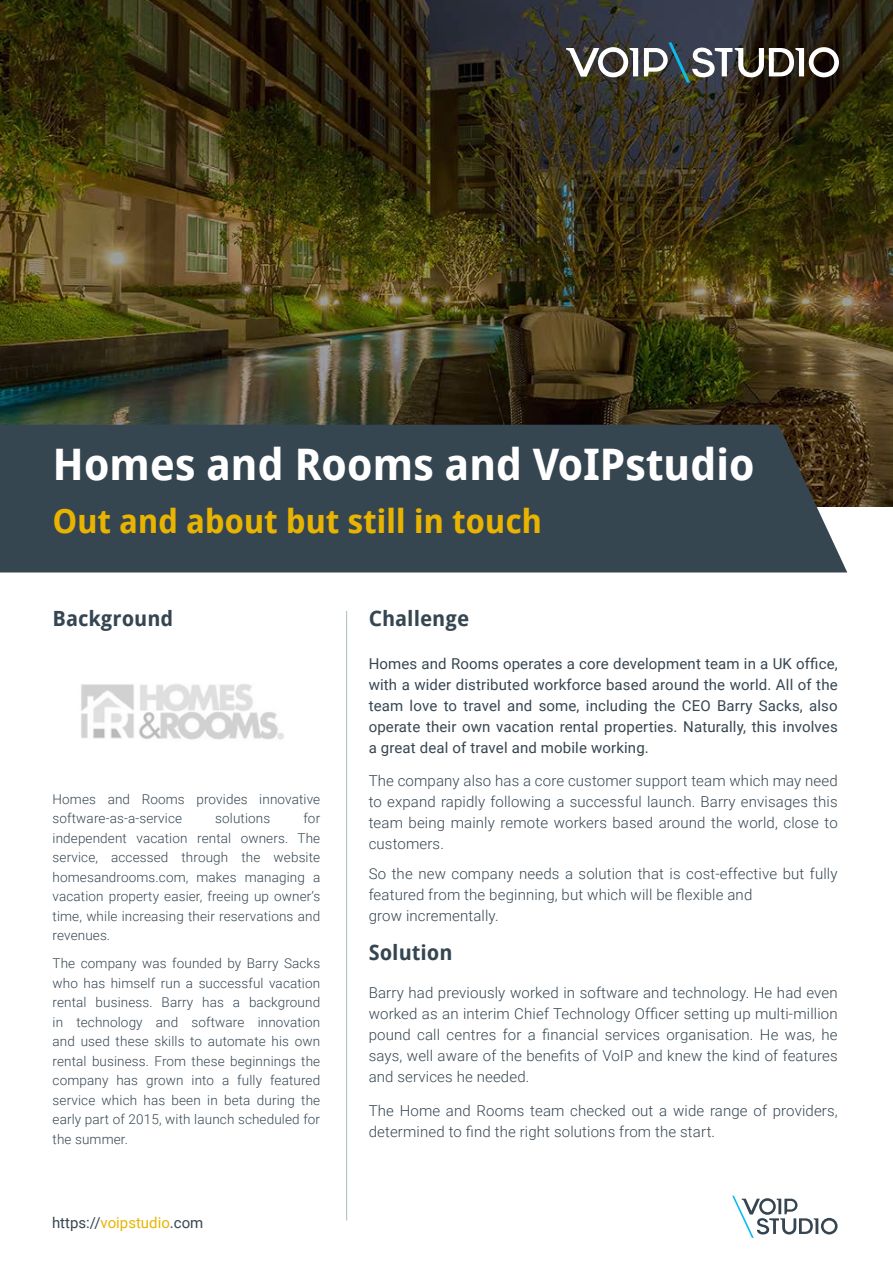
<style>
.page{position:relative;width:893px;height:1263px;background:#fff}
.page>*{position:absolute;margin:0;border:0;box-sizing:border-box;transform-origin:0 0}
.t1{font:700 43.5px "Droid Sans";letter-spacing:-.01em;color:#fff}
.t2{font:700 33px "Droid Sans";letter-spacing:-.01em;color:#e9b400}
.t3{font:700 21px "Droid Sans";color:#364651}
.t4{font:300 15px/21px "Roboto";letter-spacing:.01em;color:#364651;text-align:justify}
.t5{font:15px/21px "Roboto";letter-spacing:.01em;color:#364651;text-align:justify}
.t6{font:300 13.5px/19.5px "Roboto";letter-spacing:.01em;color:#364651;text-align:justify}
.s1{color:#e9b400}
</style>
<div class="page">
<img style="left:0;top:0;width:893px;height:506px">
<div style="left:0;top:425px;width:847px;height:147px;background:#364651"></div>
<svg style="left:566px;top:47px;width:72px;height:30px"></svg>
<img style="left:644px;top:43px;width:195px;height:40px">
<img style="left:81px;top:684px;width:203px;height:56px">
<hr style="left:346px;top:611px;width:1px;height:609px;background:#a7babe">
<svg style="left:732px;top:1196px;width:105px;height:42px"></svg>
<h1 class="t1" style="left:53px;top:440px;width:704px">Homes and Rooms and VoIPstudio</h1>
<h2 class="t2" style="left:53px;top:502px;width:491px">Out and about but still in touch</h2>
<h3 class="t3" style="left:53px;top:607px;width:122px">Background</h3>
<p class="t6" style="left:53px;top:788px;width:269px">Homes and Rooms provides innovative software-as-a-service</p>
<p class="t6" style="left:53px;top:808px;width:269px;text-indent:251px">for independent vacation rental owners. The service, accessed through the website homesandrooms.com, makes managing a vacation property easier, freeing up owner’s time, while increasing their reservations and revenues.</p>
<p class="t6" style="left:53px;top:953px;width:269px">The company was founded by Barry Sacks who has himself run a successful vacation rental business. Barry has a background in technology and software innovation and used these skills to automate his own rental business. From these beginnings the company has grown into a fully featured service which has been in beta during the early part of 2015, with launch scheduled for the summer.</p>
<p class="t6" style="left:215px;top:808px;width:57px">solutions</p>
<p class="t5" style="left:52px;top:1212px;width:153px">https://<span class="s1">voipstudio</span>.com</p>
<h3 class="t3" style="left:369px;top:607px;width:102px">Challenge</h3>
<p class="t5" style="left:369px;top:652px;width:471px">Homes and Rooms operates a core development team in a UK office, with a wider distributed workforce based around the world. All of the team love to travel and some, including the CEO Barry Sacks, also operate their own vacation rental properties. Naturally, this involves a great deal of travel and mobile working.</p>
<p class="t4" style="left:369px;top:770px;width:471px">The company also has a core customer support team which may need to expand rapidly following a successful launch. Barry envisages this team being mainly remote workers based around the world, close to customers.</p>
<p class="t4" style="left:369px;top:862px;width:470px;text-align:left">So the new company needs a solution that is cost-effective but fully featured from the beginning, but which will be flexible and<br>grow incrementally.</p>
<h3 class="t3" style="left:369px;top:941px;width:85px">Solution</h3>
<p class="t4" style="left:369px;top:982px;width:471px">Barry had previously worked in software and technology. He had even worked as an interim Chief Technology Officer setting up multi-million pound call centres for a financial services organisation. He was, he says, well aware of the benefits of VoIP and knew the kind of features and services he needed.</p>
<p class="t4" style="left:369px;top:1100px;width:471px">The Home and Rooms team checked out a wide range of providers, determined to find the right solutions from the start.</p>
</div>
